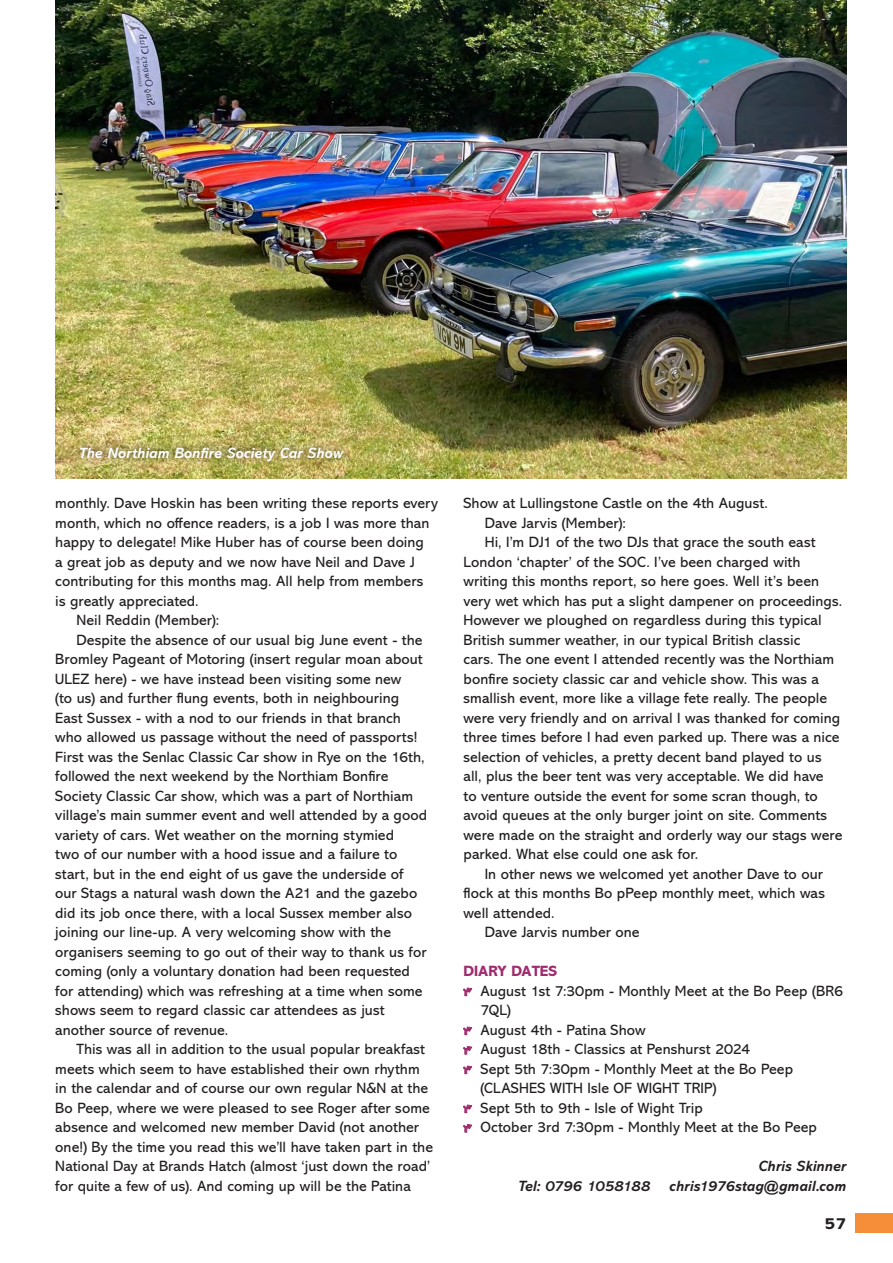
<style>
.page{position:relative;width:893px;height:1263px;background:#fff}
.page>*{position:absolute;margin:0;border:0;box-sizing:border-box;transform-origin:0 0}
.t1{font:800 16.5px "Abadi MT Pro";color:#231f20}
.TEXT_-_Body{font:15px/19.5px "Abadi MT Pro";letter-spacing:.005em;color:#231f20}
.TEXT-_Report_Author{font:italic 700 15px "Abadi MT Pro";color:#231f20}
.TEXT_-_Captions{font:italic 700 15px "Abadi MT Pro";letter-spacing:.005em;color:#fff}
.TEXT-_Report_Author-2{font:italic 700 15px "Abadi MT Pro";letter-spacing:-.035em;color:#231f20}
.TEXT_-_Diary_Date_Heading{font:800 15px "Abadi MT Pro";color:#9e2c6e}
</style>
<div class="page">
<img style="left:55px;top:0;width:791px;height:478px">
<div style="left:71px;top:438px;width:281px;height:32px;background:#231f20;opacity:.75"></div>
<div style="left:855px;top:1213px;width:38px;height:20px;background:#f68d39"></div>
<p class="TEXT_-_Captions" style="left:79px;top:444px;width:266px">The Northiam Bonfire Society Car Show</p>
<p class="TEXT_-_Body" style="left:55px;top:493px;width:384px">monthly. Dave Hoskin has been writing these reports every month, which no offence readers, is a job I was more than happy to delegate! Mike Huber has of course been doing<br>a great job as deputy and we now have Neil and Dave J contributing for this months mag. All help from members<br>is greatly appreciated.</p>
<p class="TEXT_-_Body" style="left:77px;top:610px;width:144px">Neil Reddin (Member):</p>
<p class="TEXT_-_Body" style="left:55px;top:630px;width:374px;text-indent:21px">Despite the absence of our usual big June event - the Bromley Pageant of Motoring (insert regular moan about ULEZ here) - we have instead been visiting some new<br>(to us) and further flung events, both in neighbouring East Sussex - with a nod to our friends in that branch who allowed us passage without the need of passports!<br>First was the Senlac Classic Car show in Rye on the 16th, followed the next weekend by the Northiam Bonfire Society Classic Car show, which was a part of Northiam village’s main summer event and well attended by a good variety of cars. Wet weather on the morning stymied<br>two of our number with a hood issue and a failure to start, but in the end eight of us gave the underside of our Stags a natural wash down the A21 and the gazebo did its job once there, with a local Sussex member also joining our line-up. A very welcoming show with the organisers seeming to go out of their way to thank us for coming (only a voluntary donation had been requested for attending) which was refreshing at a time when some shows seem to regard classic car attendees as just another source of revenue.</p>
<p class="TEXT_-_Body" style="left:55px;top:1039px;width:379px;text-indent:21px">This was all in addition to the usual popular breakfast meets which seem to have established their own rhythm in the calendar and of course our own regular N&amp;N at the Bo Peep, where we were pleased to see Roger after some absence and welcomed new member David (not another one!) By the time you read this we’ll have taken part in the National Day at Brands Hatch (almost ‘just down the road’ for quite a few of us). And coming up will be the Patina</p>
<p class="TEXT_-_Body" style="left:463px;top:493px;width:306px">Show at Lullingstone Castle on the 4th August.</p>
<p class="TEXT_-_Body" style="left:485px;top:513px;width:143px">Dave Jarvis (Member):</p>
<p class="TEXT_-_Body" style="left:463px;top:532px;width:380px;text-indent:21px">Hi, I’m DJ1 of the two DJs that grace the south east London ‘chapter’ of the SOC. I’ve been charged with writing this months report, so here goes. Well it’s been very wet which has put a slight dampener on proceedings.<br>However we ploughed on regardless during this typical British summer weather, in our typical British classic<br>cars. The one event I attended recently was the Northiam bonfire society classic car and vehicle show. This was a smallish event, more like a village fete really. The people were very friendly and on arrival I was thanked for coming three times before I had even parked up. There was a nice selection of vehicles, a pretty decent band played to us all, plus the beer tent was very acceptable. We did have<br>to venture outside the event for some scran though, to avoid queues at the only burger joint on site. Comments were made on the straight and orderly way our stags were parked. What else could one ask for.</p>
<p class="TEXT_-_Body" style="left:463px;top:864px;width:363px;text-indent:21px">In other news we welcomed yet another Dave to our flock at this months Bo pPeep monthly meet, which was well attended.</p>
<p class="TEXT_-_Body" style="left:485px;top:922px;width:156px">Dave Jarvis number one</p>
<p class="TEXT_-_Diary_Date_Heading" style="left:463px;top:963px;width:95px">DIARY DATES</p>
<p class="TEXT_-_Body" style="left:480px;top:981px;width:364px">August 1st 7:30pm - Monthly Meet at the Bo Peep (BR6<br>7QL)</p>
<p class="TEXT_-_Body" style="left:480px;top:1020px;width:166px">August 4th - Patina Show</p>
<p class="TEXT_-_Body" style="left:480px;top:1039px;width:271px">August 18th - Classics at Penshurst 2024</p>
<p class="TEXT_-_Body" style="left:480px;top:1059px;width:314px">Sept 5th 7:30pm - Monthly Meet at the Bo Peep (CLASHES WITH Isle OF WIGHT TRIP)</p>
<p class="TEXT_-_Body" style="left:480px;top:1098px;width:224px">Sept 5th to 9th - Isle of Wight Trip</p>
<p class="TEXT_-_Body" style="left:480px;top:1117px;width:338px">October 3rd 7:30pm - Monthly Meet at the Bo Peep</p>
<p class="TEXT-_Report_Author" style="left:758px;top:1158px;width:89px">Chris Skinner</p>
<p class="TEXT-_Report_Author-2" style="left:518px;top:1177px;width:134px">Tel: 0796 1058188</p>
<p class="TEXT-_Report_Author" style="left:669px;top:1177px;width:178px">chris1976stag@gmail.com</p>
<p class="t1" style="left:824px;top:1214px;width:23px">57</p>
</div>
